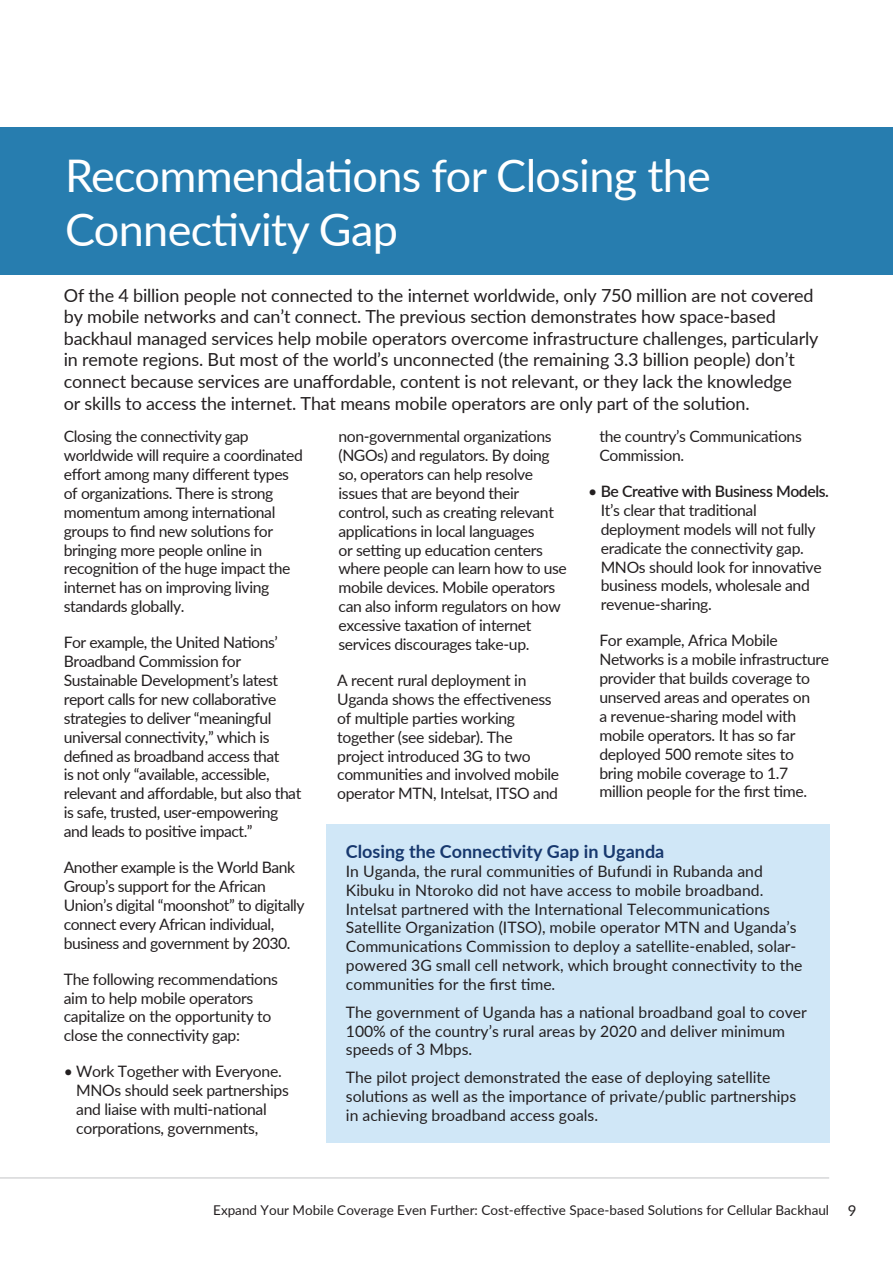
<style>
.page{position:relative;width:893px;height:1263px;background:#fff}
.page>*{position:absolute;margin:0;border:0;box-sizing:border-box;transform-origin:0 0}
.Headlines{font:45px/54px "Lato";letter-spacing:-.015em;color:#fff}
.NEW_Body_Text{font:18px/21.6px "Lato";letter-spacing:-.01em;color:#231f20}
.t1{font:700 18px "Lato";color:#17386e}
.NEW_Body_Text-2{font:15.75px/18.9px "Lato";letter-spacing:-.02em;color:#231f20}
.NEW_Body_Text-3{font:15.75px/18.9px "Lato";color:#231f20}
.t2{font:15px "Lato";color:#231f20}
.Footer-right{font:13.5px "Lato";color:#231f20}
.s1{font-weight:600}
</style>
<div class="page">
<hr style="left:0;top:1177px;width:829px;height:1px;background:#c9cacc">
<div style="left:0;top:128px;width:893px;height:147px;background:#277daf"></div>
<div style="left:326px;top:824px;width:503px;height:319px;background:#d0e7f7"></div>
<p class="Headlines" style="left:65px;top:147px;width:647px">Recommendations for Closing the<br>Connectivity Gap</p>
<p class="NEW_Body_Text" style="left:64px;top:284px;width:756px">Of the 4 billion people not connected to the internet worldwide, only 750 million are not covered by mobile networks and can’t connect. The previous section demonstrates how space-based backhaul managed services help mobile operators overcome infrastructure challenges, particularly in remote regions. But most of the world’s unconnected (the remaining 3.3 billion people) don’t connect because services are unaffordable, content is not relevant, or they lack the knowledge<br>or skills to access the internet. That means mobile operators are only part of the solution.</p>
<p class="NEW_Body_Text-2" style="left:64px;top:426px;width:241px">Closing the connectivity gap worldwide will require a coordinated effort among many different types of organizations. There is strong momentum among international groups to find new solutions for bringing more people online in recognition of the huge impact the internet has on improving living standards globally.</p>
<p class="NEW_Body_Text-2" style="left:64px;top:632px;width:239px">For example, the United Nations’ Broadband Commission for Sustainable Development’s latest report calls for new collaborative strategies to deliver “meaningful universal connectivity,” which is defined as broadband access that<br>is not only “available, accessible, relevant and affordable, but also that is safe, trusted, user-empowering and leads to positive impact.”</p>
<p class="NEW_Body_Text-2" style="left:64px;top:857px;width:242px">Another example is the World Bank Group’s support for the African Union’s digital “moonshot” to digitally connect every African individual, business and government by 2030.</p>
<p class="NEW_Body_Text-2" style="left:64px;top:969px;width:216px">The following recommendations aim to help mobile operators capitalize on the opportunity to close the connectivity gap:</p>
<p class="NEW_Body_Text-2" style="left:76px;top:1061px;width:214px;text-indent:-13px">• Work Together with Everyone.<br>MNOs should seek partnerships and liaise with multi-national corporations, governments,</p>
<p class="NEW_Body_Text-2" style="left:599px;top:426px;width:204px">the country’s Communications<br>Commission.</p>
<p class="NEW_Body_Text-2" style="left:601px;top:481px;width:230px;text-indent:-12px">• <span class="s1">Be Creative with Business Models.<br></span>It’s clear that traditional deployment models will not fully eradicate the connectivity gap.<br>MNOs should look for innovative business models, wholesale and revenue-sharing.</p>
<p class="NEW_Body_Text-2" style="left:599px;top:630px;width:231px">For example, Africa Mobile<br>Networks is a mobile infrastructure provider that builds coverage to unserved areas and operates on<br>a revenue-sharing model with mobile operators. It has so far deployed 500 remote sites to bring mobile coverage to 1.7 million people for the first time.</p>
<p class="NEW_Body_Text-2" style="left:339px;top:426px;width:230px">non-governmental organizations (NGOs) and regulators. By doing so, operators can help resolve issues that are beyond their control, such as creating relevant applications in local languages<br>or setting up education centers where people can learn how to use mobile devices. Mobile operators can also inform regulators on how excessive taxation of internet services discourages take-up.</p>
<p class="NEW_Body_Text-2" style="left:337px;top:670px;width:224px">A recent rural deployment in<br>Uganda shows the effectiveness of multiple parties working together (see sidebar). The project introduced 3G to two communities and involved mobile operator MTN, Intelsat, ITSO and</p>
<p class="t1" style="left:346px;top:838px;width:320px">Closing the Connectivity Gap in Uganda</p>
<p class="NEW_Body_Text-3" style="left:346px;top:861px;width:458px">In Uganda, the rural communities of Bufundi in Rubanda and Kibuku in Ntoroko did not have access to mobile broadband.<br>Intelsat partnered with the International Telecommunications Satellite Organization (ITSO), mobile operator MTN and Uganda’s Communications Commission to deploy a satellite-enabled, solar&shy;powered 3G small cell network, which brought connectivity to the communities for the first time.</p>
<p class="NEW_Body_Text-3" style="left:346px;top:1002px;width:463px">The government of Uganda has a national broadband goal to cover<br>100% of the country’s rural areas by 2020 and deliver minimum speeds of 3 Mbps.</p>
<p class="NEW_Body_Text-3" style="left:346px;top:1067px;width:452px">The pilot project demonstrated the ease of deploying satellite solutions as well as the importance of private/public partnerships in achieving broadband access goals.</p>
<p class="Footer-right" style="left:213px;top:1201px;width:617px">Expand Your Mobile Coverage Even Further: Cost-effective Space-based Solutions for Cellular Backhaul</p>
<p class="t2" style="left:848px;top:1200px;width:10px">9</p>
</div>
